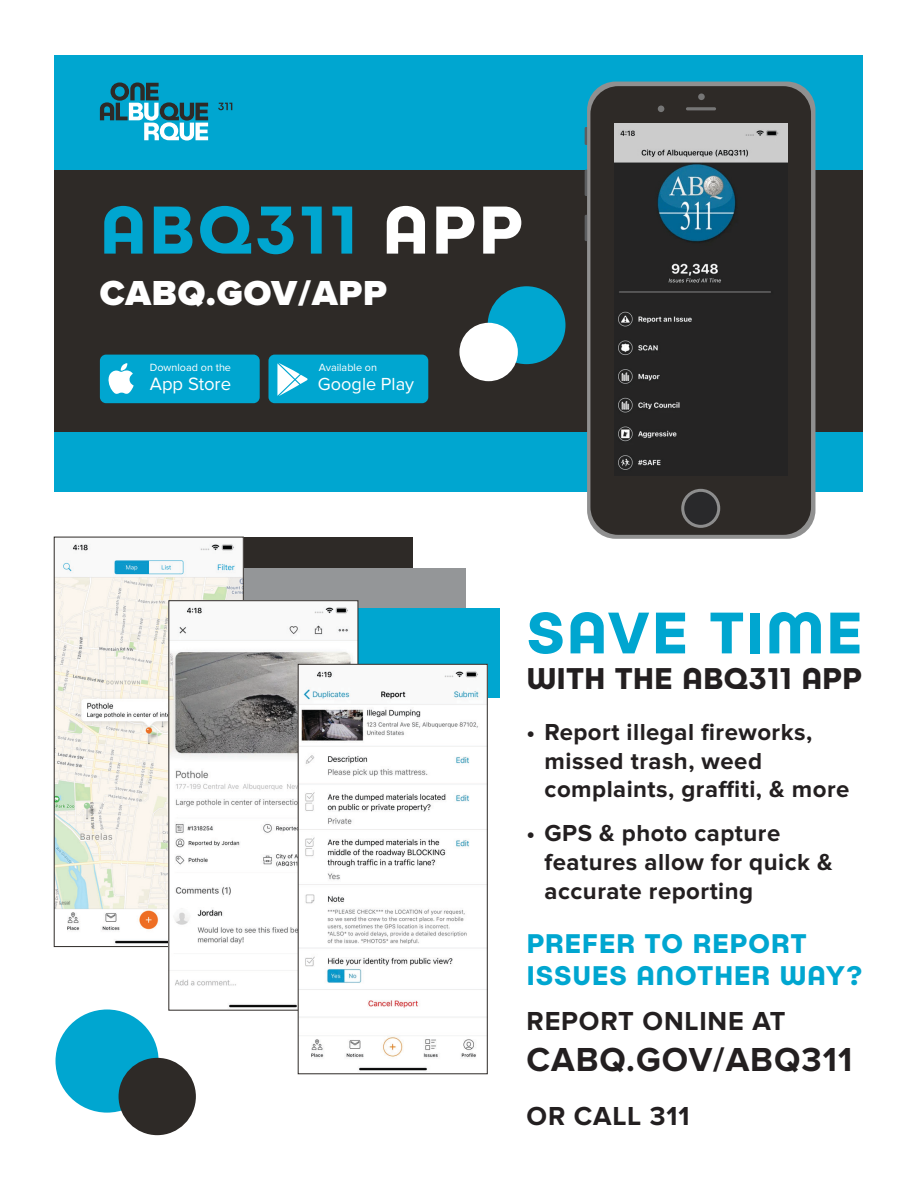
<style>
.page{position:relative;width:918px;height:1188px;background:#fff}
.page>*{position:absolute;margin:0;border:0;box-sizing:border-box;transform-origin:0 0}
.t1{font:700 67.5px "Publica Play";letter-spacing:.05em;color:#00a6d0}
.t2{font:700 58.5px "Publica Play";letter-spacing:.045em;color:#00a6d0}
.t3{font:900 36px "Proxima Nova";letter-spacing:.025em;color:#fff}
.t4{font:700 34.5px "Proxima Nova";letter-spacing:.03em;color:#231f20}
.t5{font:700 30px "Publica Play";letter-spacing:.02em;color:#231f20}
.t6{font:700 27px/32.4px "Publica Play";letter-spacing:.04em;color:#00a6d0}
.t7{font:700 27px "Proxima Nova";letter-spacing:.03em;color:#231f20}
.t8{font:700 24px/28.8px "Proxima Nova";letter-spacing:.02em;color:#231f20}
.t9{font:18.6px "Proxima Nova";color:#fff}
.t10{font:18.15px "Proxima Nova";color:#fff}
.t11{font:10.8px "Proxima Nova";color:#fff}
.s1{color:#fff}
</style>
<div class="page">
<div style="left:67px;top:537px;width:346px;height:91px;background:#2e2a27"></div>
<div style="left:96px;top:569px;width:370px;height:89px;background:#949698"></div>
<div style="left:123px;top:608px;width:377px;height:89px;background:#00a6d0"></div>
<div style="left:55px;top:55px;width:808px;height:436px;background:#00a6d0"></div>
<img style="left:56px;top:539px;width:186px;height:406px">
<img style="left:171px;top:602px;width:185px;height:406px">
<img style="left:300px;top:666px;width:186px;height:405px">
<div style="left:298px;top:664px;width:190px;height:410px;border:1px solid #2e2a27"></div>
<div style="left:54px;top:170px;width:808px;height:262px;background:#2e2a27"></div>
<div style="left:587px;top:82px;width:228px;height:457px;background:#909090;border-radius:29px"></div>
<div style="left:590px;top:86px;width:221px;height:449px;background:#2e2a27;border-radius:28px"></div>
<hr style="left:686px;top:107px;width:30px;height:3px;background:#767676;border-radius:2px">
<svg style="left:681px;top:489px;width:39px;height:39px"></svg>
<div style="left:684px;top:492px;width:33px;height:33px;background:#29292b;border-radius:50%"></div>
<div style="left:698px;top:94px;width:7px;height:6px;background:#767676;border-radius:50%"></div>
<svg style="left:658px;top:106px;width:6px;height:6px"></svg>
<svg style="left:585px;top:127px;width:2px;height:18px"></svg>
<svg style="left:585px;top:170px;width:2px;height:26px"></svg>
<svg style="left:585px;top:215px;width:2px;height:26px"></svg>
<svg style="left:100px;top:83px;width:108px;height:58px"></svg>
<svg style="left:218px;top:103px;width:14px;height:7px"></svg>
<div style="left:100px;top:355px;width:160px;height:48px;background:#00a6d0;border-radius:6px"></div>
<svg style="left:108px;top:363px;width:26px;height:31px"></svg>
<div style="left:268px;top:355px;width:160px;height:48px;background:#00a6d0;border-radius:6px"></div>
<svg style="left:277px;top:363px;width:31px;height:33px"></svg>
<img style="left:614px;top:123px;width:174px;height:349px">
<div style="left:488px;top:286px;width:77px;height:78px;background:#00a6d0;border-radius:50%"></div>
<div style="left:459px;top:323px;width:59px;height:58px;background:#fff;border-radius:50%"></div>
<div style="left:55px;top:1010px;width:104px;height:103px;background:#00a6d0;border-radius:50%"></div>
<div style="left:119px;top:1058px;width:77px;height:77px;background:#2e2a27;border-radius:50%"></div>
<p class="t1" style="left:101px;top:186px;width:424px">ABQ311 <span class="s1">APP</span></p>
<p class="t3" style="left:100px;top:266px;width:289px">CABQ.GOV/APP</p>
<p class="t11" style="left:150px;top:361px;width:83px">Download on the</p>
<p class="t9" style="left:150px;top:374px;width:83px">App Store</p>
<p class="t11" style="left:319px;top:361px;width:78px">Available on the</p>
<p class="t10" style="left:318px;top:374px;width:98px">Google Play</p>
<p class="t2" style="left:527px;top:594px;width:337px">SAVE TIME</p>
<p class="t5" style="left:527px;top:659px;width:337px">WITH THE ABQ311 APP</p>
<p class="t8" style="left:545px;top:718px;width:306px;text-indent:-18px">• Report illegal fireworks, missed trash, weed complaints, graffiti, &amp; more</p>
<p class="t8" style="left:545px;top:819px;width:290px;text-indent:-18px">• GPS &amp; photo capture features allow for quick &amp; accurate reporting</p>
<p class="t6" style="left:527px;top:926px;width:337px">PREFER TO REPORT<br>ISSUES ANOTHER WAY?</p>
<p class="t7" style="left:527px;top:1006px;width:261px">REPORT ONLINE AT</p>
<p class="t4" style="left:527px;top:1039px;width:327px">CABQ.GOV/ABQ311</p>
<p class="t7" style="left:527px;top:1100px;width:165px">OR CALL 311</p>
</div>
